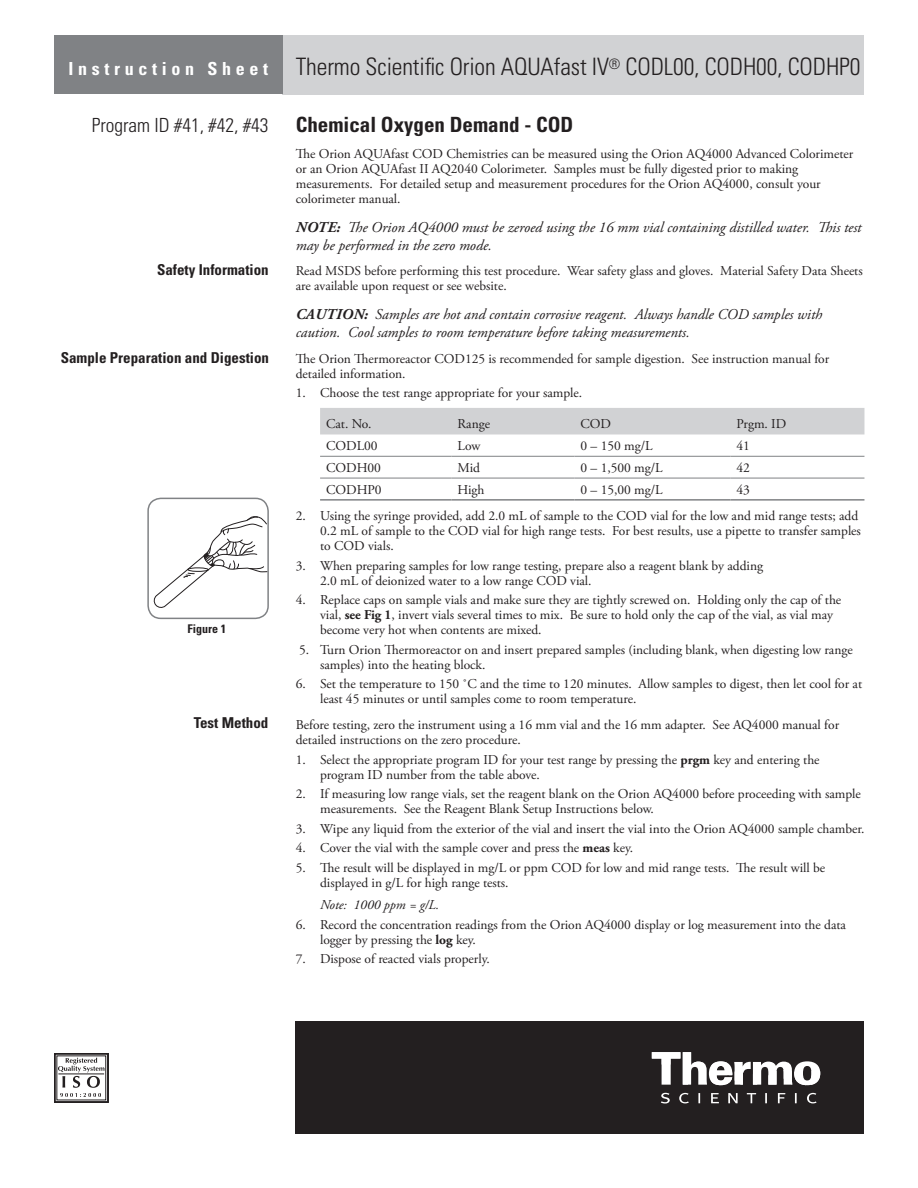
<style>
.page{position:relative;width:918px;height:1188px;background:#fff}
.page>*{position:absolute;margin:0;border:0;box-sizing:border-box;transform-origin:0 0}
.t1{font:300 condensed 24px "Univers LT Std";letter-spacing:-.005em;color:#231f20}
.t2{font:700 condensed 21px "Univers LT Std";color:#231f20}
.t3{font:300 condensed 19.5px "Univers LT Std";color:#231f20}
.t4{font:italic 15px/18px "Adobe Garamond Pro";color:#231f20}
.t5{font:700 condensed 15px "Univers LT Std";color:#231f20}
.t6{font:13.5px/15px "Adobe Garamond Pro";color:#231f20}
.t7{font:italic 13.5px "Adobe Garamond Pro";color:#231f20}
.t8{font:700 condensed 12px "Univers LT Std";color:#231f20}
.s1{font-weight:700;font-size:18px;color:#fff}
.s2{font-weight:700}
</style>
<div class="page">
<div style="left:296px;top:1021px;width:568px;height:113px;background:#231f20"></div>
<svg style="left:652px;top:1052px;width:168px;height:33px"></svg>
<svg style="left:661px;top:1093px;width:156px;height:11px"></svg>
<svg style="left:58px;top:1058px;width:46px;height:39px"></svg>
<div style="left:54px;top:1053px;width:55px;height:50px;border:1px solid #231f20"></div>
<div style="left:283px;top:35px;width:581px;height:59px;background:#d1d2d4"></div>
<div style="left:54px;top:35px;width:229px;height:59px;background:#808285"></div>
<div style="left:320px;top:408px;width:544px;height:26px;background:#d1d2d4"></div>
<hr style="left:320px;top:456px;width:132px;height:1px;background:#808285">
<hr style="left:452px;top:456px;width:123px;height:1px;background:#808285">
<hr style="left:575px;top:456px;width:156px;height:1px;background:#808285">
<hr style="left:731px;top:456px;width:133px;height:1px;background:#808285">
<hr style="left:320px;top:478px;width:132px;height:1px;background:#808285">
<hr style="left:452px;top:478px;width:123px;height:1px;background:#808285">
<hr style="left:575px;top:478px;width:156px;height:1px;background:#808285">
<hr style="left:731px;top:478px;width:133px;height:1px;background:#808285">
<hr style="left:320px;top:499px;width:132px;height:2px;background:#808285">
<hr style="left:452px;top:499px;width:123px;height:2px;background:#808285">
<hr style="left:575px;top:499px;width:156px;height:2px;background:#808285">
<hr style="left:731px;top:499px;width:133px;height:2px;background:#808285">
<svg style="left:154px;top:516px;width:112px;height:92px"></svg>
<div style="left:147px;top:498px;width:122px;height:121px;border:2px solid #808285;border-radius:13px"></div>
<h1 class="t1" style="left:68px;top:52px;width:794px"><span class="s1">I n s t r u c t i o n S h e e t</span> Thermo Scientific Orion AQUAfast IV<sup>®</sup> CODL00, CODH00, CODHP0</h1>
<h2 class="t2" style="left:296px;top:112px;width:279px">Chemical Oxygen Demand - COD</h2>
<p class="t6" style="left:296px;top:146px;width:559px">The Orion AQUAfast COD Chemistries can be measured using the Orion AQ4000 Advanced Colorimeter or an Orion AQUAfast II AQ2040 Colorimeter. Samples must be fully digested prior to making measurements. For detailed setup and measurement procedures for the Orion AQ4000, consult your colorimeter manual.</p>
<p class="t4" style="left:296px;top:218px;width:567px"><span class="s2">NOTE:</span> The Orion AQ4000 must be zeroed using the 16 mm vial containing distilled water. This test may be performed in the zero mode.</p>
<p class="t6" style="left:296px;top:264px;width:569px">Read MSDS before performing this test procedure. Wear safety glass and gloves. Material Safety Data Sheets are available upon request or see website.</p>
<p class="t4" style="left:296px;top:306px;width:528px"><span class="s2">CAUTION:</span> Samples are hot and contain corrosive reagent. Always handle COD samples with caution. Cool samples to room temperature before taking measurements.</p>
<p class="t6" style="left:296px;top:352px;width:535px">The Orion Thermoreactor COD125 is recommended for sample digestion. See instruction manual for detailed information.</p>
<p class="t6" style="left:296px;top:386px;width:288px">1. Choose the test range appropriate for your sample.</p>
<p class="t6" style="left:326px;top:417px;width:47px">Cat. No.</p>
<p class="t6" style="left:458px;top:417px;width:34px">Range</p>
<p class="t6" style="left:581px;top:417px;width:32px">COD</p>
<p class="t6" style="left:737px;top:417px;width:51px">Prgm. ID</p>
<p class="t6" style="left:326px;top:439px;width:53px">CODL00</p>
<p class="t6" style="left:458px;top:439px;width:24px">Low</p>
<p class="t6" style="left:581px;top:439px;width:74px">0 – 150 mg/L</p>
<p class="t6" style="left:737px;top:439px;width:15px">41</p>
<p class="t6" style="left:326px;top:461px;width:56px">CODH00</p>
<p class="t6" style="left:458px;top:461px;width:24px">Mid</p>
<p class="t6" style="left:581px;top:461px;width:84px">0 – 1,500 mg/L</p>
<p class="t6" style="left:737px;top:461px;width:15px">42</p>
<p class="t6" style="left:326px;top:483px;width:57px">CODHP0</p>
<p class="t6" style="left:458px;top:483px;width:28px">High</p>
<p class="t6" style="left:581px;top:483px;width:84px">0 – 15,00 mg/L</p>
<p class="t6" style="left:737px;top:483px;width:15px">43</p>
<p class="t6" style="left:320px;top:509px;width:542px;text-indent:-24px">2. Using the syringe provided, add 2.0 mL of sample to the COD vial for the low and mid range tests; add<br>0.2 mL of sample to the COD vial for high range tests. For best results, use a pipette to transfer samples to COD vials.</p>
<p class="t6" style="left:320px;top:559px;width:445px;text-indent:-24px">3. When preparing samples for low range testing, prepare also a reagent blank by adding<br>2.0 mL of deionized water to a low range COD vial.</p>
<p class="t6" style="left:320px;top:593px;width:523px;text-indent:-24px">4. Replace caps on sample vials and make sure they are tightly screwed on. Holding only the cap of the vial, <span class="s2">see Fig 1</span>, invert vials several times to mix. Be sure to hold only the cap of the vial, as vial may become very hot when contents are mixed.</p>
<p class="t6" style="left:320px;top:643px;width:534px;text-indent:-21px">5. Turn Orion Thermoreactor on and insert prepared samples (including blank, when digesting low range samples) into the heating block.</p>
<p class="t6" style="left:320px;top:677px;width:544px;text-indent:-24px">6. Set the temperature to 150 ˚C and the time to 120 minutes. Allow samples to digest, then let cool for at least 45 minutes or until samples come to room temperature.</p>
<p class="t6" style="left:296px;top:718px;width:545px">Before testing, zero the instrument using a 16 mm vial and the 16 mm adapter. See AQ4000 manual for detailed instructions on the zero procedure.</p>
<p class="t6" style="left:320px;top:752px;width:501px;text-indent:-24px">1. Select the appropriate program ID for your test range by pressing the <span class="s2">prgm</span> key and entering the program ID number from the table above.</p>
<p class="t6" style="left:320px;top:787px;width:542px;text-indent:-24px">2. If measuring low range vials, set the reagent blank on the Orion AQ4000 before proceeding with sample measurements. See the Reagent Blank Setup Instructions below.</p>
<p class="t6" style="left:296px;top:821px;width:570px">3. Wipe any liquid from the exterior of the vial and insert the vial into the Orion AQ4000 sample chamber.</p>
<p class="t6" style="left:296px;top:841px;width:339px">4. Cover the vial with the sample cover and press the <span class="s2">meas</span> key.</p>
<p class="t6" style="left:320px;top:860px;width:507px;text-indent:-24px">5. The result will be displayed in mg/L or ppm COD for low and mid range tests. The result will be displayed in g/L for high range tests.</p>
<p class="t7" style="left:320px;top:897px;width:121px">Note: 1000 ppm = g/L.</p>
<p class="t6" style="left:320px;top:917px;width:527px;text-indent:-24px">6. Record the concentration readings from the Orion AQ4000 display or log measurement into the data logger by pressing the <span class="s2">log</span> key.</p>
<p class="t6" style="left:296px;top:952px;width:196px">7. Dispose of reacted vials properly.</p>
<h3 class="t3" style="left:92px;top:114px;width:178px">Program ID #41, #42, #43</h3>
<p class="t5" style="left:157px;top:261px;width:113px">Safety Information</p>
<p class="t5" style="left:61px;top:348px;width:210px">Sample Preparation and Digestion</p>
<p class="t8" style="left:187px;top:622px;width:40px">Figure 1</p>
<p class="t5" style="left:194px;top:714px;width:76px">Test Method</p>
</div>
